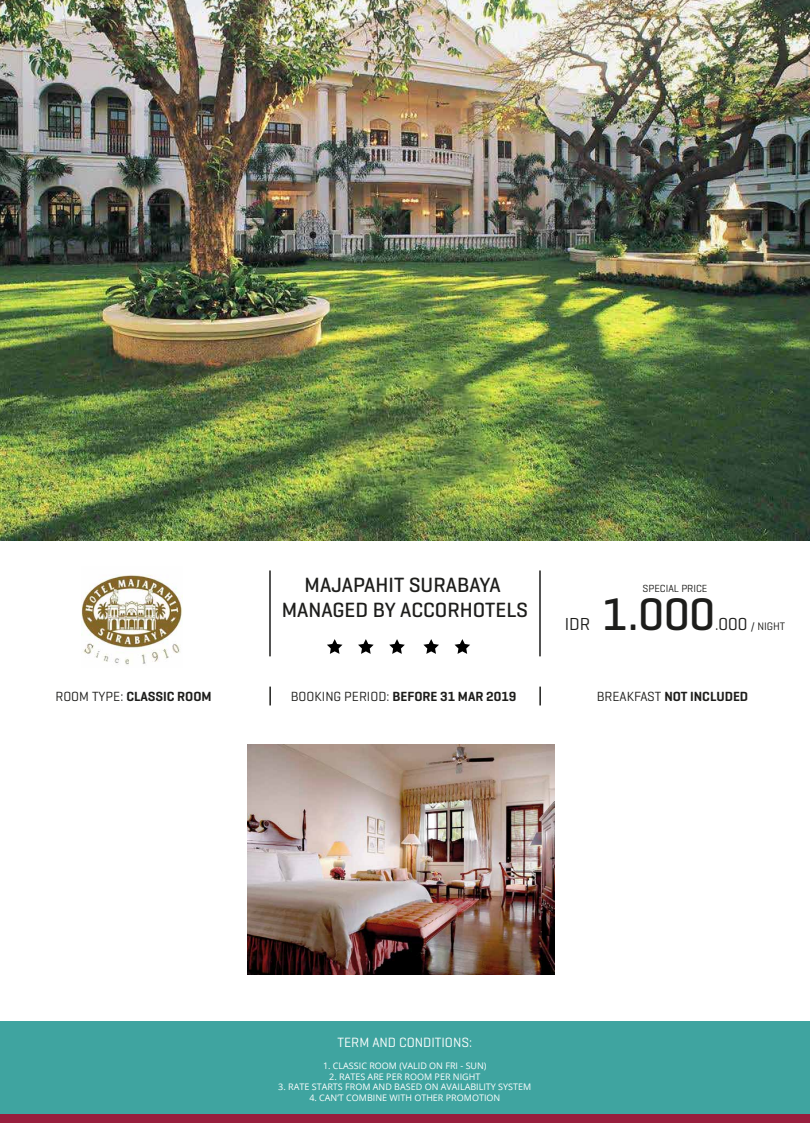
<style>
.page{position:relative;width:810px;height:1123px;background:#fff}
.page>*{position:absolute;margin:0;border:0;box-sizing:border-box;transform-origin:0 0}
.t1{font:500 46.42px "Geogrotesque";color:#1d1d1b}
.t2{font:500 21px/25.2px "Geogrotesque";color:#1d1d1b;text-align:center}
.t3{font:17.7px "Geogrotesque";color:#1d1d1b}
.t4{font:13.65px "Geogrotesque";color:#fff}
.t5{font:600 13.5px "Geogrotesque";color:#1d1d1b}
.t6{font:11.02px "Geogrotesque";color:#1d1d1b}
.t7{font:10.5px "Geogrotesque";color:#1d1d1b}
.t8{font:9px "Open Sans";color:#fff}
.s1{font-size:15.45px}
.s2{font-size:17.7px}
.s3{font-weight:400}
</style>
<div class="page">
<img style="left:248px;top:744px;width:306px;height:230px">
<hr style="left:269px;top:570px;width:2px;height:86px;background:#1d1d1b">
<hr style="left:539px;top:570px;width:2px;height:86px;background:#1d1d1b">
<div style="left:0;top:1021px;width:810px;height:93px;background:#3fa4a0"></div>
<div style="left:0;top:1114px;width:810px;height:9px;background:#971e3d"></div>
<svg style="left:269px;top:686px;width:2px;height:19px"></svg>
<svg style="left:539px;top:686px;width:2px;height:19px"></svg>
<svg style="left:358px;top:639px;width:16px;height:15px"></svg>
<svg style="left:327px;top:639px;width:15px;height:15px"></svg>
<svg style="left:389px;top:639px;width:16px;height:15px"></svg>
<svg style="left:455px;top:639px;width:15px;height:15px"></svg>
<svg style="left:423px;top:639px;width:16px;height:15px"></svg>
<img style="left:0;top:0;width:810px;height:540px">
<img style="left:82px;top:575px;width:100px;height:90px">
<h2 class="t2" style="left:282px;top:571px;width:248px">MAJAPAHIT SURABAYA<br>MANAGED BY ACCORHOTELS</h2>
<h3 class="t3" style="left:565px;top:613px;width:27px">IDR</h3>
<p class="t7" style="left:643px;top:581px;width:66px">SPECIAL PRICE</p>
<h1 class="t1" style="left:602px;top:586px;width:115px">1.000</h1>
<p class="t6" style="left:715px;top:620px;width:72px"><span class="s1">.</span><span class="s2">000</span> / NIGHT</p>
<h3 class="t5" style="left:55px;top:687px;width:158px"><span class="s3">ROOM TYPE:</span> CLASSIC ROOM</h3>
<h3 class="t5" style="left:291px;top:687px;width:227px"><span class="s3">BOOKING PERIOD:</span> BEFORE 31 MAR 2019</h3>
<h3 class="t5" style="left:597px;top:687px;width:153px"><span class="s3">BREAKFAST</span> NOT INCLUDED</h3>
<h3 class="t4" style="left:338px;top:1034px;width:136px">TERM AND CONDITIONS:</h3>
<p class="t8" style="left:323px;top:1059px;width:165px">1. CLASSIC ROOM (VALID ON FRI - SUN)</p>
<p class="t8" style="left:329px;top:1070px;width:153px">2. RATES ARE PER ROOM PER NIGHT</p>
<p class="t8" style="left:278px;top:1081px;width:255px">3. RATE STARTS FROM AND BASED ON AVAILABILITY SYSTEM</p>
<p class="t8" style="left:309px;top:1092px;width:192px">4. CAN’T COMBINE WITH OTHER PROMOTION</p>
</div>
